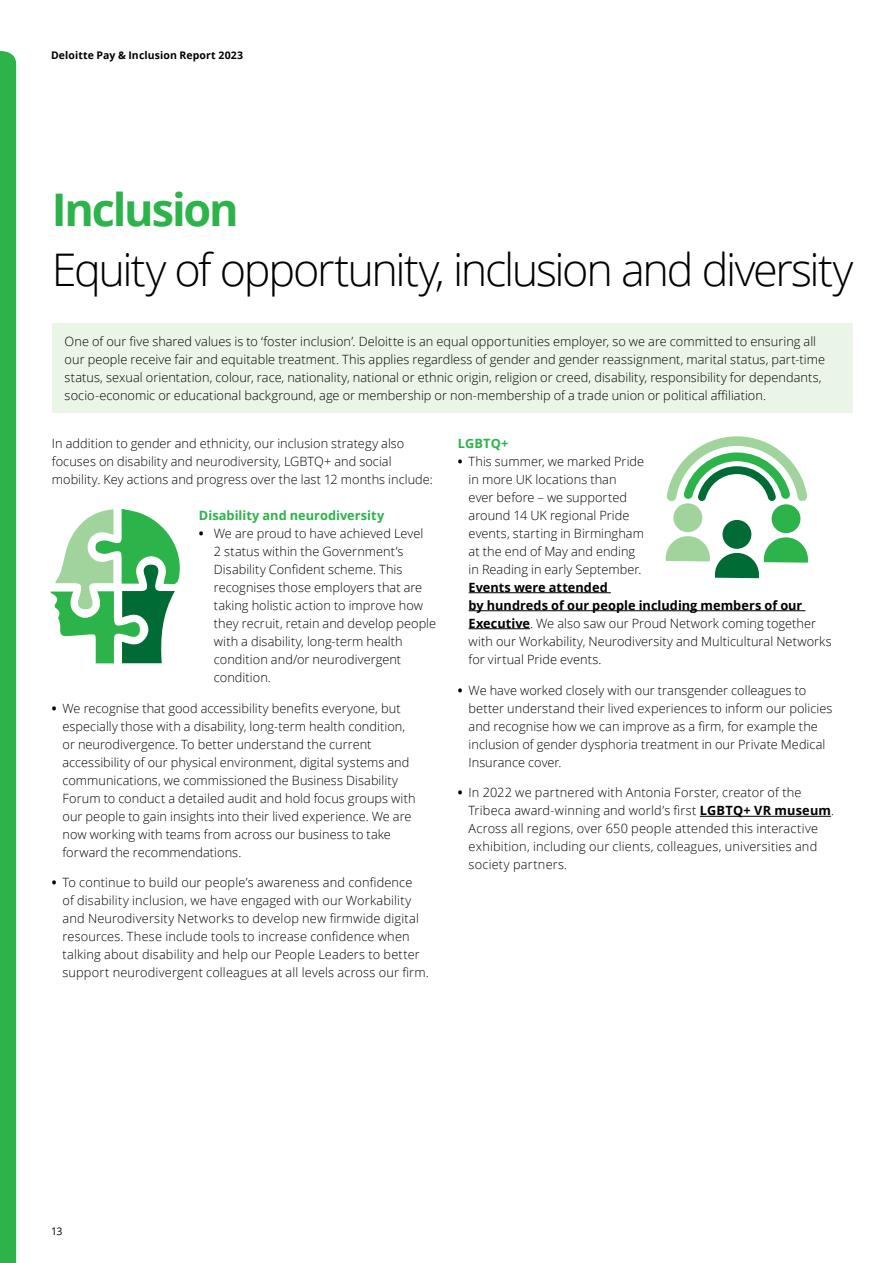
<style>
.page{position:relative;width:893px;height:1263px;background:#fff}
.page>*{position:absolute;margin:0;border:0;box-sizing:border-box;transform-origin:0 0}
.t1{font:300 45px "Open Sans";letter-spacing:-.05em;color:#000}
.t2{font:700 45px "Open Sans";letter-spacing:-.05em;color:#2cb34a}
.t3{font:300 12.75px/18px "Open Sans";letter-spacing:.005em;color:#000}
.t4{font:700 12.75px "Open Sans";letter-spacing:.005em;color:#2cb34a}
.t5{font:700 10.5px "Open Sans";letter-spacing:.01em;color:#000}
.t6{font:10.5px "Open Sans";color:#000}
.s1{font-weight:700}
</style>
<div class="page">
<div style="left:0;top:51px;width:17px;height:1212px;background:#2cb34a"></div>
<hr style="left:469px;top:592px;width:142px;height:1px;background:#000">
<hr style="left:469px;top:610px;width:336px;height:1px;background:#000">
<hr style="left:469px;top:628px;width:61px;height:1px;background:#000">
<hr style="left:700px;top:816px;width:131px;height:1px;background:#000">
<div style="left:52px;top:323px;width:801px;height:89px;background:#eaf4e7"></div>
<svg style="left:50px;top:509px;width:130px;height:154px"></svg>
<svg style="left:666px;top:536px;width:142px;height:42px"></svg>
<div style="left:722px;top:520px;width:29px;height:29px;background:#006b35;border-radius:50%"></div>
<div style="left:673px;top:503px;width:29px;height:29px;background:#a1d39c;border-radius:50%"></div>
<div style="left:772px;top:504px;width:28px;height:29px;background:#2cb34a;border-radius:50%"></div>
<svg style="left:666px;top:436px;width:141px;height:71px"></svg>
<p class="t5" style="left:51px;top:48px;width:194px">Deloitte Pay &amp; Inclusion Report 2023</p>
<h1 class="t2" style="left:52px;top:178px;width:188px">Inclusion</h1>
<h1 class="t1" style="left:52px;top:239px;width:803px">Equity of opportunity, inclusion and diversity</h1>
<p class="t3" style="left:65px;top:332px;width:762px">One of our five shared values is to ‘foster inclusion’. Deloitte is an equal opportunities employer, so we are committed to ensuring all our people receive fair and equitable treatment. This applies regardless of gender and gender reassignment, marital status, part-time status, sexual orientation, colour, race, nationality, national or ethnic origin, religion or creed, disability, responsibility for dependants, socio-economic or educational background, age or membership or non-membership of a trade union or political affiliation.</p>
<p class="t3" style="left:52px;top:434px;width:382px">In addition to gender and ethnicity, our inclusion strategy also focuses on disability and neurodiversity, LGBTQ+ and social mobility. Key actions and progress over the last 12 months include:</p>
<p class="t4" style="left:199px;top:506px;width:187px">Disability and neurodiversity</p>
<p class="t3" style="left:214px;top:524px;width:224px;text-indent:-15px"><span class="s1">•</span> We are proud to have achieved Level<br>2 status within the Government’s Disability Confident scheme. This recognises those employers that are taking holistic action to improve how they recruit, retain and develop people with a disability, long-term health condition and/or neurodivergent condition.</p>
<p class="t3" style="left:63px;top:699px;width:355px;text-indent:-11px"><span class="s1">•</span> We recognise that good accessibility benefits everyone, but especially those with a disability, long-term health condition, or neurodivergence. To better understand the current accessibility of our physical environment, digital systems and communications, we commissioned the Business Disability Forum to conduct a detailed audit and hold focus groups with our people to gain insights into their lived experience. We are now working with teams from across our business to take forward the recommendations.</p>
<p class="t3" style="left:63px;top:873px;width:368px;text-indent:-11px"><span class="s1">•</span> To continue to build our people’s awareness and confidence<br>of disability inclusion, we have engaged with our Workability and Neurodiversity Networks to develop new firmwide digital resources. These include tools to increase confidence when talking about disability and help our People Leaders to better support neurodivergent colleagues at all levels across our firm.</p>
<p class="t4" style="left:458px;top:434px;width:52px">LGBTQ+</p>
<p class="t3" style="left:469px;top:452px;width:177px;text-indent:-11px"><span class="s1">•</span> This summer, we marked Pride in more UK locations than ever before – we supported around 14 UK regional Pride events, starting in Birmingham at the end of May and ending in Reading in early September.</p>
<p class="t3" style="left:469px;top:578px;width:365px"><span class="s1">Events were attended<br>by hundreds of our people including members of our Executive</span>. We also saw our Proud Network coming together with our Workability, Neurodiversity and Multicultural Networks for virtual Pride events.</p>
<p class="t3" style="left:469px;top:681px;width:365px;text-indent:-11px"><span class="s1">•</span> We have worked closely with our transgender colleagues to better understand their lived experiences to inform our policies and recognise how we can improve as a firm, for example the inclusion of gender dysphoria treatment in our Private Medical Insurance cover.</p>
<p class="t3" style="left:469px;top:783px;width:367px;text-indent:-11px"><span class="s1">•</span> In 2022 we partnered with Antonia Forster, creator of the Tribeca award-winning and world’s first <span class="s1">LGBTQ+ VR museum</span>.<br>Across all regions, over 650 people attended this interactive exhibition, including our clients, colleagues, universities and society partners.</p>
<p class="t6" style="left:51px;top:1224px;width:13px">13</p>
</div>
